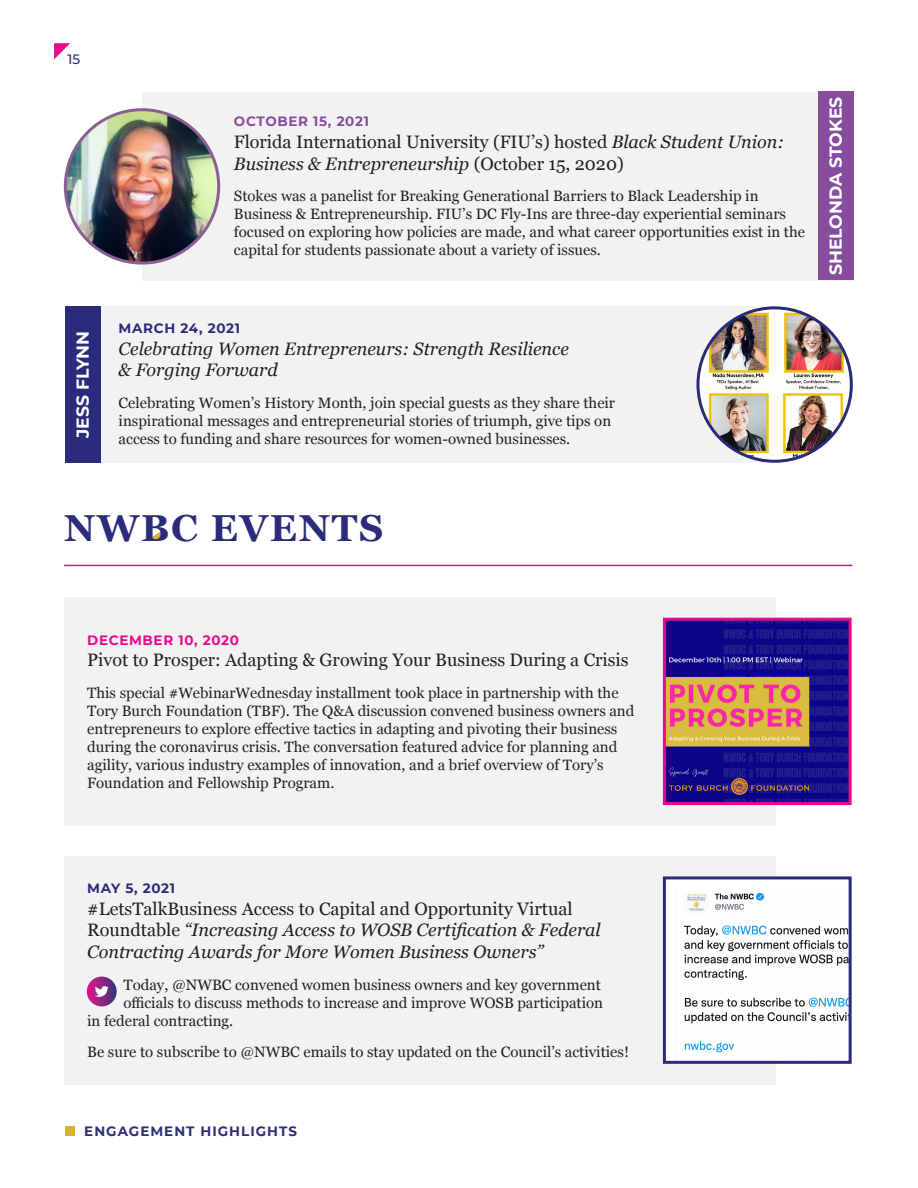
<style>
.page{position:relative;width:918px;height:1188px;background:#fff}
.page>*{position:absolute;margin:0;border:0;box-sizing:border-box;transform-origin:0 0}
.t1{font:700 37.5px "Georgia";letter-spacing:.045em;color:#2b2b7b}
.t2{font:italic 18px/21.6px "Georgia";color:#231f20}
.t3{font:18px/21.6px "Georgia";color:#231f20}
.t4{font:700 17.25px "Montserrat";color:#fff}
.t5{font:15px/18px "Georgia";color:#231f20}
.t6{font:700 13.5px "Montserrat";letter-spacing:.05em;color:#2b2b7b}
.t7{font:700 13.5px "Montserrat";letter-spacing:.075em;color:#2c2e78}
.t8{font:700 13.5px "Montserrat";letter-spacing:.05em;color:#ea098d}
.t9{font:700 13.5px "Montserrat";letter-spacing:.05em;color:#864c9e}
.t10{font:500 13.5px "Montserrat";color:#2b2b7b}
.s1{font-style:italic}
.s2{font-style:normal}
</style>
<div class="page">
<svg style="left:54px;top:43px;width:16px;height:17px"></svg>
<div style="left:142px;top:92px;width:712px;height:188px;background:#f3f2f2"></div>
<img style="left:65px;top:110px;width:154px;height:153px;border-radius:77px">
<div style="left:64px;top:108px;width:156px;height:157px;border:3px solid #8b5e96;border-radius:50%"></div>
<div style="left:818px;top:92px;width:36px;height:188px;background:#864c9e"></div>
<div style="left:65px;top:306px;width:712px;height:157px;background:#f3f2f2"></div>
<img style="left:705px;top:311px;width:146px;height:150px">
<div style="left:696px;top:306px;width:157px;height:157px;border:3px solid #2b2b7b;border-radius:50%"></div>
<div style="left:65px;top:306px;width:36px;height:157px;background:#2b2b7b"></div>
<hr style="left:64px;top:565px;width:788px;height:1px;background:#ea098d">
<svg style="left:151px;top:530px;width:12px;height:11px"></svg>
<div style="left:64px;top:597px;width:712px;height:229px;background:#f3f2f2"></div>
<img style="left:667px;top:622px;width:181px;height:179px">
<div style="left:663px;top:618px;width:189px;height:187px;border:3px solid #ea098d"></div>
<div style="left:64px;top:856px;width:712px;height:228px;background:#f3f2f2"></div>
<div style="left:664px;top:878px;width:186px;height:184px;background:#fff"></div>
<img style="left:684px;top:892px;width:164px;height:161px">
<div style="left:663px;top:876px;width:189px;height:188px;border:3px solid #2b2b7b"></div>
<svg style="left:87px;top:977px;width:30px;height:29px"></svg>
<svg style="left:95px;top:986px;width:14px;height:11px"></svg>
<div style="left:65px;top:1127px;width:9px;height:9px;background:#d9b52a"></div>
<p class="t10" style="left:68px;top:50px;width:14px">15</p>
<p class="t4" style="left:70px;top:438px;width:109px;rotate:-90deg">JESS FLYNN</p>
<p class="t9" style="left:234px;top:112px;width:137px">OCTOBER 15, 2021</p>
<p class="t3" style="left:234px;top:130px;width:552px">Florida International University (FIU’s) hosted <span class="s1">Black Student Union:<br>Business &amp; Entrepreneurship</span> (October 15, 2020)</p>
<p class="t5" style="left:234px;top:186px;width:573px">Stokes was a panelist for Breaking Generational Barriers to Black Leadership in Business &amp; Entrepreneurship. FIU’s DC Fly-Ins are three-day experiential seminars focused on exploring how policies are made, and what career opportunities exist in the capital for students passionate about a variety of issues.</p>
<p class="t6" style="left:119px;top:319px;width:123px">MARCH 24, 2021</p>
<p class="t2" style="left:119px;top:337px;width:452px">Celebrating Women Entrepreneurs: Strength Resilience &amp; Forging Forward</p>
<p class="t5" style="left:119px;top:393px;width:498px">Celebrating Women’s History Month, join special guests as they share their inspirational messages and entrepreneurial stories of triumph, give tips on access to funding and share resources for women-owned businesses.</p>
<p class="t4" style="left:823px;top:275px;width:180px;rotate:-90deg">SHELONDA STOKES</p>
<h1 class="t1" style="left:64px;top:500px;width:321px">NWBC EVENTS</h1>
<p class="t8" style="left:87px;top:630px;width:153px">DECEMBER 10, 2020</p>
<p class="t3" style="left:87px;top:648px;width:543px">Pivot to Prosper: Adapting &amp; Growing Your Business During a Crisis</p>
<p class="t5" style="left:87px;top:683px;width:549px">This special #WebinarWednesday installment took place in partnership with the Tory Burch Foundation (TBF). The Q&amp;A discussion convened business owners and entrepreneurs to explore effective tactics in adapting and pivoting their business during the coronavirus crisis. The conversation featured advice for planning and agility, various industry examples of innovation, and a brief overview of Tory’s Foundation and Fellowship Program.</p>
<p class="t6" style="left:87px;top:879px;width:90px">MAY 5, 2021</p>
<p class="t2" style="left:87px;top:897px;width:515px"><span class="s2">#LetsTalkBusiness Access to Capital and Opportunity Virtual<br>Roundtable</span> “Increasing Access to WOSB Certification &amp; Federal<br>Contracting Awards for More Women Business Owners”</p>
<p class="t5" style="left:123px;top:975px;width:479px">Today, @NWBC convened women business owners and key government</p>
<p class="t5" style="left:123px;top:993px;width:481px">officials to discuss methods to increase and improve WOSB participation</p>
<p class="t5" style="left:87px;top:1011px;width:148px">in federal contracting.</p>
<p class="t5" style="left:87px;top:1042px;width:543px">Be sure to subscribe to @NWBC emails to stay updated on the Council’s activities!</p>
<p class="t7" style="left:84px;top:1122px;width:214px">ENGAGEMENT HIGHLIGHTS</p>
</div>
